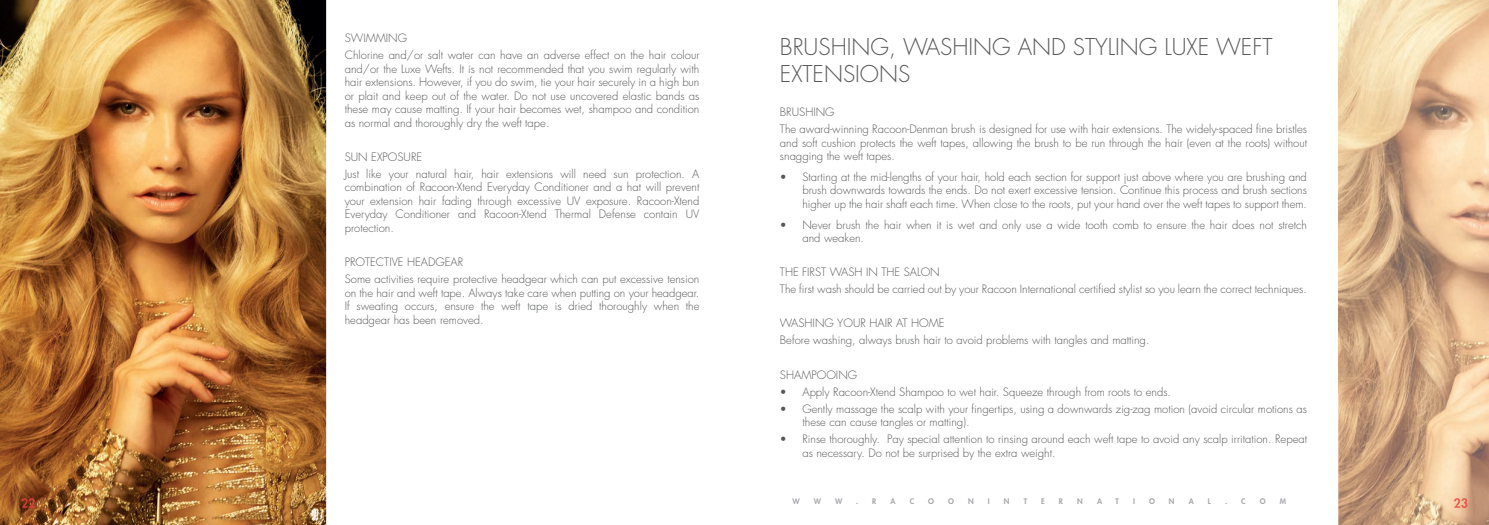
<style>
.page{position:relative;width:1489px;height:525px;background:#fff}
.page>*{position:absolute;margin:0;border:0;box-sizing:border-box;transform-origin:0 0}
.t1{font:300 22.5px/27px "Futura";color:#57585a}
.t2{font:300 11.25px/13.5px "Futura";color:#57585a}
.t3{font:800 7.5px "Futura";color:#a7a8ac}
</style>
<div class="page">
<img style="left:1338px;top:0;width:150px;height:524px">
<img style="left:0;top:0;width:326px;height:524px">
<img style="left:21px;top:498px;width:14px;height:9px">
<img style="left:1453px;top:498px;width:14px;height:9px">
<p class="t2" style="left:345px;top:29px;width:356px;line-height:17px">SWIMMING<br>Chlorine and/or salt water can have an adverse effect on the hair colour</p>
<p class="t2" style="left:345px;top:62px;width:356px;text-align:justify">and/or the Luxe Wefts. It is not recommended that you swim regularly with hair extensions. However, if you do swim, tie your hair securely in a high bun or plait and keep out of the water. Do not use uncovered elastic bands as these may cause matting. If your hair becomes wet, shampoo and condition as normal and thoroughly dry the weft tape.</p>
<p class="t2" style="left:345px;top:148px;width:356px;line-height:17px">SUN EXPOSURE<br>Just like your natural hair, hair extensions will need sun protection. A</p>
<p class="t2" style="left:345px;top:180px;width:356px;text-align:justify">combination of Racoon-Xtend Everyday Conditioner and a hat will prevent your extension hair fading through excessive UV exposure. Racoon-Xtend Everyday Conditioner and Racoon-Xtend Thermal Defense contain UV protection.</p>
<p class="t2" style="left:345px;top:253px;width:356px;line-height:17px">PROTECTIVE HEADGEAR<br>Some activities require protective headgear which can put excessive tension</p>
<p class="t2" style="left:345px;top:285px;width:356px;text-align:justify">on the hair and weft tape. Always take care when putting on your headgear.<br>If sweating occurs, ensure the weft tape is dried thoroughly when the headgear has been removed.</p>
<h1 class="t1" style="left:780px;top:34px;width:494px">BRUSHING, WASHING AND STYLING LUXE WEFT<br>EXTENSIONS</h1>
<p class="t2" style="left:780px;top:104px;width:528px;line-height:17px">BRUSHING<br>The award-winning Racoon-Denman brush is designed for use with hair extensions. The widely-spaced fine bristles</p>
<p class="t2" style="left:780px;top:136px;width:528px">and soft cushion protects the weft tapes, allowing the brush to be run through the hair (even at the roots) without snagging the weft tapes.</p>
<p class="t2" style="left:802px;top:170px;width:506px;text-align:justify;text-indent:-22px">• Starting at the mid-lengths of your hair, hold each section for support just above where you are brushing and brush downwards towards the ends. Do not exert excessive tension. Continue this process and brush sections higher up the hair shaft each time. When close to the roots, put your hand over the weft tapes to support them.</p>
<p class="t2" style="left:802px;top:218px;width:506px;text-indent:-22px">• Never brush the hair when it is wet and only use a wide tooth comb to ensure the hair does not stretch and weaken.</p>
<p class="t2" style="left:780px;top:263px;width:528px;line-height:17px">THE FIRST WASH IN THE SALON<br>The first wash should be carried out by your Racoon International certified stylist so you learn the correct techniques.</p>
<p class="t2" style="left:780px;top:315px;width:371px;line-height:17px">WASHING YOUR HAIR AT HOME<br>Before washing, always brush hair to avoid problems with tangles and matting.</p>
<p class="t2" style="left:780px;top:367px;width:79px">SHAMPOOING</p>
<p class="t2" style="left:780px;top:384px;width:392px">• Apply Racoon-Xtend Shampoo to wet hair. Squeeze through from roots to ends.</p>
<p class="t2" style="left:802px;top:401px;width:506px;text-indent:-22px">• Gently massage the scalp with your fingertips, using a downwards zig-zag motion (avoid circular motions as these can cause tangles or matting).</p>
<p class="t2" style="left:802px;top:432px;width:506px;text-indent:-22px">• Rinse thoroughly. Pay special attention to rinsing around each weft tape to avoid any scalp irritation. Repeat as necessary. Do not be surprised by the extra weight.</p>
<p class="t3" style="left:792px;top:495px;width:9px">W</p>
<p class="t3" style="left:813px;top:495px;width:9px">W</p>
<p class="t3" style="left:835px;top:495px;width:9px">W</p>
<p class="t3" style="left:856px;top:495px;width:4px">.</p>
<p class="t3" style="left:872px;top:495px;width:6px">R</p>
<p class="t3" style="left:890px;top:495px;width:7px">A</p>
<p class="t3" style="left:909px;top:495px;width:6px">C</p>
<p class="t3" style="left:928px;top:495px;width:7px">O</p>
<p class="t3" style="left:948px;top:495px;width:7px">O</p>
<p class="t3" style="left:968px;top:495px;width:7px">N</p>
<p class="t3" style="left:987px;top:495px;width:3px">I</p>
<p class="t3" style="left:1003px;top:495px;width:7px">N</p>
<p class="t3" style="left:1023px;top:495px;width:5px">T</p>
<p class="t3" style="left:1041px;top:495px;width:5px">E</p>
<p class="t3" style="left:1058px;top:495px;width:6px">R</p>
<p class="t3" style="left:1077px;top:495px;width:7px">N</p>
<p class="t3" style="left:1096px;top:495px;width:7px">A</p>
<p class="t3" style="left:1115px;top:495px;width:5px">T</p>
<p class="t3" style="left:1132px;top:495px;width:3px">I</p>
<p class="t3" style="left:1148px;top:495px;width:7px">O</p>
<p class="t3" style="left:1168px;top:495px;width:7px">N</p>
<p class="t3" style="left:1188px;top:495px;width:7px">A</p>
<p class="t3" style="left:1207px;top:495px;width:5px">L</p>
<p class="t3" style="left:1224px;top:495px;width:4px">.</p>
<p class="t3" style="left:1241px;top:495px;width:6px">C</p>
<p class="t3" style="left:1259px;top:495px;width:7px">O</p>
<p class="t3" style="left:1279px;top:495px;width:8px">M</p>
</div>
